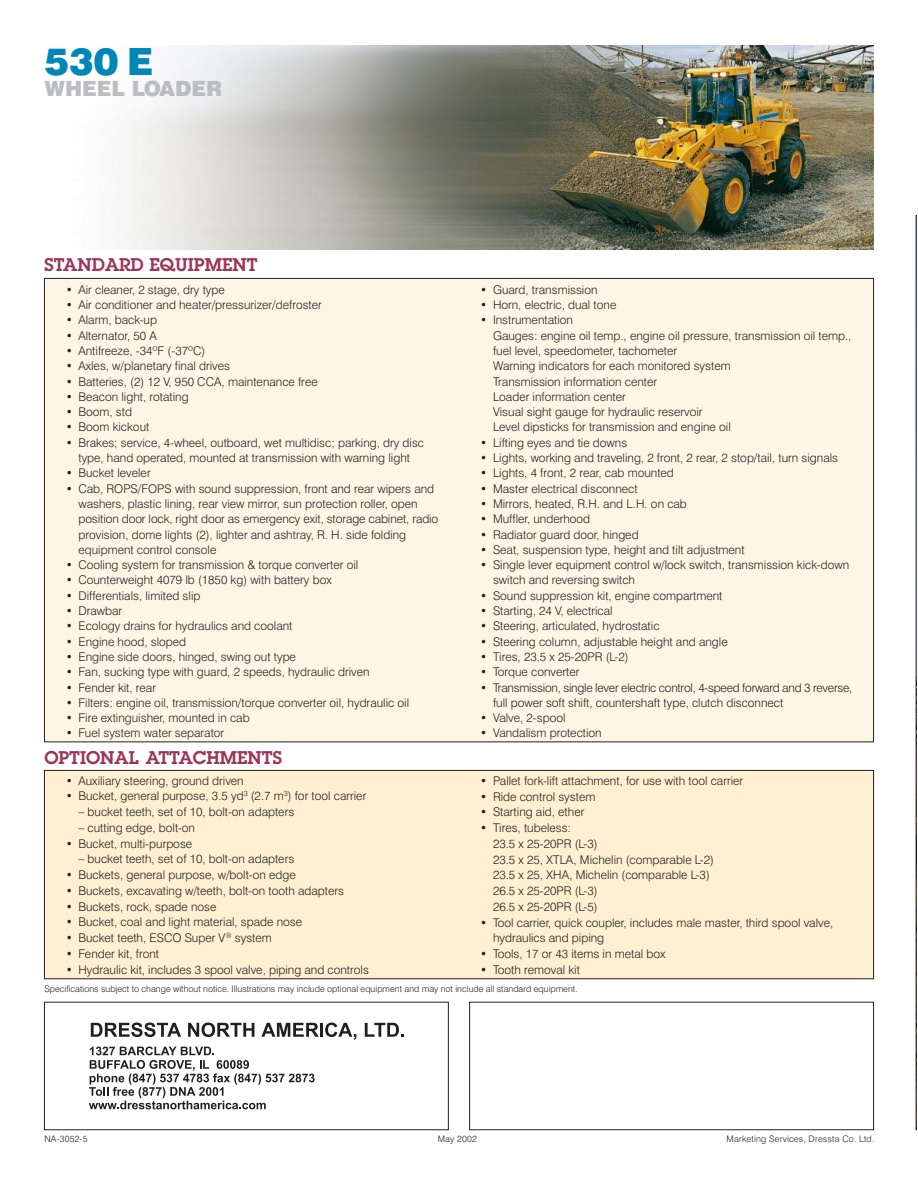
<style>
.page{position:relative;width:918px;height:1188px;background:#fff}
.page>*{position:absolute;margin:0;border:0;box-sizing:border-box;transform-origin:0 0}
.t1{font:900 37.5px "Swiss 721 PL";color:#0087b8}
.t2{font:900 21px "Swiss 721 PL";color:#bcbdc0}
.t3{font:18px "Plubalin Graph Demi";color:#9c3559}
.t4{font:300 12px/15.3px "Swiss 721 PL";color:#231f20}
.t5{font:300 12px/15.3px "Swiss 721 PL";letter-spacing:-.02em;color:#231f20}
.t6{font:300 9px "Swiss 721 PL";color:#231f20}
.t7{font:300 9px "Swiss 721 PL";letter-spacing:.02em;color:#231f20}
</style>
<div class="page">
<svg style="left:916px;top:215px;width:1px;height:915px"></svg>
<img style="left:124px;top:45px;width:750px;height:205px">
<svg style="left:44px;top:1001px;width:830px;height:130px"></svg>
<div style="left:44px;top:278px;width:830px;height:464px;background:#fef6e5"></div>
<div style="left:44px;top:770px;width:830px;height:209px;background:#fef0d0"></div>
<div style="left:44px;top:770px;width:830px;height:209px;border:1px solid #231f20"></div>
<h1 class="t1" style="left:44px;top:49px;width:111px">530 E</h1>
<h2 class="t2" style="left:44px;top:82px;width:179px">WHEEL LOADER</h2>
<h3 class="t3" style="left:44px;top:258px;width:215px">STANDARD EQUIPMENT</h3>
<p class="t4" style="left:66px;top:283px;width:161px">• Air cleaner, 2 stage, dry type</p>
<p class="t4" style="left:66px;top:299px;width:258px">• Air conditioner and heater/pressurizer/defroster</p>
<p class="t4" style="left:66px;top:314px;width:93px">• Alarm, back-up</p>
<p class="t4" style="left:66px;top:329px;width:93px">• Alternator, 50 A</p>
<p class="t4" style="left:66px;top:344px;width:141px">• Antifreeze, -34ºF (-37ºC)</p>
<p class="t4" style="left:66px;top:360px;width:166px">• Axles, w/planetary final drives</p>
<p class="t4" style="left:66px;top:375px;width:254px">• Batteries, (2) 12 V, 950 CCA, maintenance free</p>
<p class="t4" style="left:66px;top:390px;width:124px">• Beacon light, rotating</p>
<p class="t4" style="left:66px;top:406px;width:68px">• Boom, std</p>
<p class="t4" style="left:66px;top:421px;width:85px">• Boom kickout</p>
<p class="t4" style="left:66px;top:436px;width:360px;text-align:center">• Brakes; service, 4-wheel, outboard, wet multidisc; parking, dry disc type, hand operated, mounted at transmission with warning light</p>
<p class="t4" style="left:66px;top:467px;width:86px">• Bucket leveler</p>
<p class="t4" style="left:78px;top:482px;width:361px;text-indent:-13px">• Cab, ROPS/FOPS with sound suppression, front and rear wipers and washers, plastic lining, rear view mirror, sun protection roller, open position door lock, right door as emergency exit, storage cabinet, radio provision, dome lights (2), lighter and ashtray, R. H. side folding equipment control console</p>
<p class="t4" style="left:66px;top:559px;width:294px">• Cooling system for transmission &amp; torque converter oil</p>
<p class="t4" style="left:66px;top:574px;width:268px">• Counterweight 4079 lb (1850 kg) with battery box</p>
<p class="t4" style="left:66px;top:589px;width:136px">• Differentials, limited slip</p>
<p class="t4" style="left:66px;top:605px;width:58px">• Drawbar</p>
<p class="t4" style="left:66px;top:620px;width:228px">• Ecology drains for hydraulics and coolant</p>
<p class="t4" style="left:66px;top:635px;width:122px">• Engine hood, sloped</p>
<p class="t4" style="left:66px;top:650px;width:232px">• Engine side doors, hinged, swing out type</p>
<p class="t4" style="left:66px;top:666px;width:305px">• Fan, sucking type with guard, 2 speeds, hydraulic driven</p>
<p class="t4" style="left:66px;top:681px;width:92px">• Fender kit, rear</p>
<p class="t4" style="left:66px;top:696px;width:345px">• Filters: engine oil, transmission/torque converter oil, hydraulic oil</p>
<p class="t4" style="left:66px;top:712px;width:185px">• Fire extinguisher, mounted in cab</p>
<p class="t4" style="left:66px;top:727px;width:160px">• Fuel system water separator</p>
<h3 class="t3" style="left:44px;top:751px;width:239px">OPTIONAL ATTACHMENTS</h3>
<p class="t4" style="left:480px;top:283px;width:119px">• Guard, transmission</p>
<p class="t4" style="left:480px;top:299px;width:138px">• Horn, electric, dual tone</p>
<p class="t4" style="left:493px;top:314px;width:360px;text-indent:-13px">• Instrumentation<br>Gauges: engine oil temp., engine oil pressure, transmission oil temp., fuel level, speedometer, tachometer<br>Warning indicators for each monitored system<br>Transmission information center<br>Loader information center<br>Visual sight gauge for hydraulic reservoir<br>Level dipsticks for transmission and engine oil</p>
<p class="t4" style="left:480px;top:436px;width:149px">• Lifting eyes and tie downs</p>
<p class="t4" style="left:480px;top:452px;width:359px">• Lights, working and traveling, 2 front, 2 rear, 2 stop/tail, turn signals</p>
<p class="t4" style="left:480px;top:467px;width:195px">• Lights, 4 front, 2 rear, cab mounted</p>
<p class="t4" style="left:480px;top:482px;width:159px">• Master electrical disconnect</p>
<p class="t4" style="left:480px;top:497px;width:208px">• Mirrors, heated, R.H. and L.H. on cab</p>
<p class="t4" style="left:480px;top:513px;width:112px">• Muffler, underhood</p>
<p class="t4" style="left:480px;top:528px;width:160px">• Radiator guard door, hinged</p>
<p class="t4" style="left:480px;top:543px;width:266px">• Seat, suspension type, height and tilt adjustment</p>
<p class="t4" style="left:493px;top:559px;width:358px;text-indent:-13px">• Single lever equipment control w/lock switch, transmission kick-down switch and reversing switch</p>
<p class="t4" style="left:480px;top:589px;width:244px">• Sound suppression kit, engine compartment</p>
<p class="t4" style="left:480px;top:605px;width:134px">• Starting, 24 V, electrical</p>
<p class="t4" style="left:480px;top:620px;width:181px">• Steering, articulated, hydrostatic</p>
<p class="t4" style="left:480px;top:635px;width:249px">• Steering column, adjustable height and angle</p>
<p class="t4" style="left:480px;top:650px;width:150px">• Tires, 23.5 x 25-20PR (L-2)</p>
<p class="t4" style="left:480px;top:666px;width:101px">• Torque converter</p>
<p class="t5" style="left:493px;top:681px;width:361px;text-indent:-13px">• Transmission, single lever electric control, 4-speed forward and 3 reverse, full power soft shift, countershaft type, clutch disconnect</p>
<p class="t4" style="left:480px;top:712px;width:87px">• Valve, 2-spool</p>
<p class="t4" style="left:480px;top:727px;width:123px">• Vandalism protection</p>
<p class="t4" style="left:66px;top:774px;width:180px">• Auxiliary steering, ground driven</p>
<p class="t4" style="left:66px;top:790px;width:302px">• Bucket, general purpose, 3.5 yd<sup>3</sup> (2.7 m<sup>3</sup>) for tool carrier</p>
<p class="t4" style="left:78px;top:806px;width:217px">– bucket teeth, set of 10, bolt-on adapters</p>
<p class="t4" style="left:78px;top:821px;width:118px">– cutting edge, bolt-on</p>
<p class="t4" style="left:66px;top:837px;width:128px">• Bucket, multi-purpose</p>
<p class="t4" style="left:78px;top:853px;width:217px">– bucket teeth, set of 10, bolt-on adapters</p>
<p class="t4" style="left:66px;top:869px;width:232px">• Buckets, general purpose, w/bolt-on edge</p>
<p class="t4" style="left:66px;top:884px;width:280px">• Buckets, excavating w/teeth, bolt-on tooth adapters</p>
<p class="t4" style="left:66px;top:900px;width:152px">• Buckets, rock, spade nose</p>
<p class="t4" style="left:66px;top:916px;width:238px">• Bucket, coal and light material, spade nose</p>
<p class="t4" style="left:66px;top:932px;width:208px">• Bucket teeth, ESCO Super V<sup>®</sup> system</p>
<p class="t4" style="left:66px;top:947px;width:95px">• Fender kit, front</p>
<p class="t4" style="left:66px;top:963px;width:305px">• Hydraulic kit, includes 3 spool valve, piping and controls</p>
<p class="t4" style="left:480px;top:774px;width:265px">• Pallet fork-lift attachment, for use with tool carrier</p>
<p class="t4" style="left:480px;top:790px;width:117px">• Ride control system</p>
<p class="t4" style="left:480px;top:806px;width:106px">• Starting aid, ether</p>
<p class="t4" style="left:493px;top:821px;width:222px;line-height:15.8px;text-indent:-13px">• Tires, tubeless:<br>23.5 x 25-20PR (L-3)<br>23.5 x 25, XTLA, Michelin (comparable L-2)<br>23.5 x 25, XHA, Michelin (comparable L-3)<br>26.5 x 25-20PR (L-3)<br>26.5 x 25-20PR (L-5)</p>
<p class="t4" style="left:493px;top:916px;width:342px;line-height:15.8px;text-indent:-13px">• Tool carrier, quick coupler, includes male master, third spool valve, hydraulics and piping</p>
<p class="t4" style="left:480px;top:948px;width:187px">• Tools, 17 or 43 items in metal box</p>
<p class="t4" style="left:480px;top:963px;width:101px">• Tooth removal kit</p>
<p class="t6" style="left:44px;top:985px;width:535px">Specifications subject to change without notice. Illustrations may include optional equipment and may not include all standard equipment.</p>
<p class="t6" style="left:44px;top:1136px;width:45px">NA-3052-5</p>
<p class="t6" style="left:438px;top:1136px;width:41px">May 2002</p>
<p class="t7" style="left:727px;top:1136px;width:149px">Marketing Services, Dressta Co. Ltd.</p>
</div>
